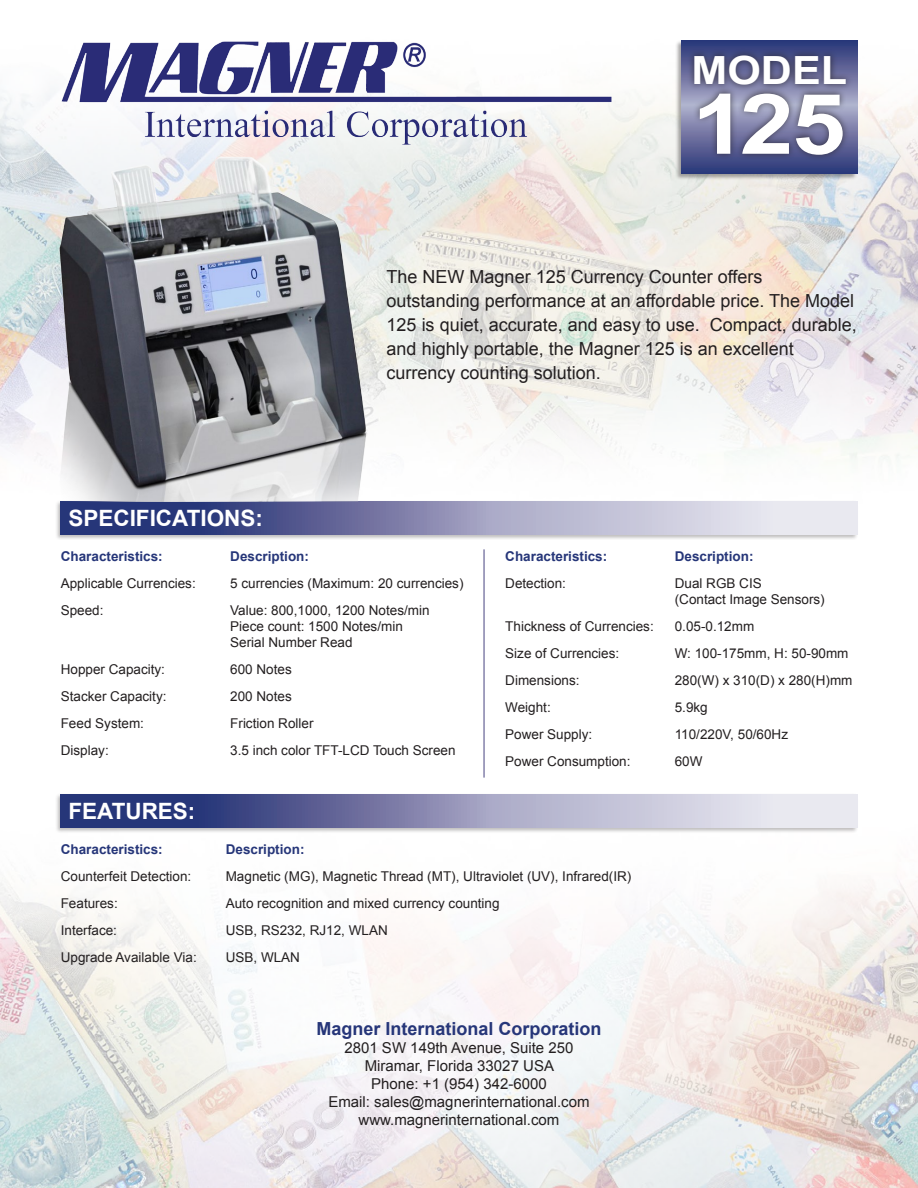
<style>
.page{position:relative;width:918px;height:1188px;background:#fff}
.page>*{position:absolute;margin:0;border:0;box-sizing:border-box;transform-origin:0 0}
.t1{font:700 83.7px "Arial";color:#fff;scale:1.16 1}
.t2{font:700 38.85px "Arial";color:#fff;scale:1.11 1}
.t3{font:700 22.5px "Arial";color:#fff}
.t4{font:18px/24px "Arial";color:#231f20}
.t5{font:700 18px "Arial";color:#263679}
.t6{font:15px/18px "Arial";color:#231f20;text-align:center}
.t7{font:13.5px/16.2px "Arial";color:#231f20}
.t8{font:700 13.5px "Arial";color:#263679}
</style>
<div class="page">
<img style="left:0;top:91px;width:918px;height:1097px">
<div style="left:55px;top:500px;width:804px;height:40px;background:#231f20;opacity:.3"></div>
<svg style="left:61px;top:501px;width:796px;height:34px"></svg>
<div style="left:55px;top:793px;width:804px;height:40px;background:#231f20;opacity:.3"></div>
<svg style="left:61px;top:794px;width:796px;height:34px"></svg>
<hr style="left:483px;top:549px;width:2px;height:229px;background:#8481ab">
<img style="left:58px;top:41px;width:557px;height:129px">
<div style="left:675px;top:40px;width:183px;height:141px;background:#231f20;opacity:.4"></div>
<svg style="left:682px;top:40px;width:175px;height:134px"></svg>
<div style="left:687px;top:48px;width:166px;height:44px;background:#231f20;opacity:.7"></div>
<div style="left:693px;top:86px;width:157px;height:76px;background:#231f20;opacity:.7"></div>
<img style="left:45px;top:142px;width:342px;height:359px">
<h2 class="t2" style="left:691px;top:45px;width:142px">MODEL</h2>
<h1 class="t1" style="left:692px;top:69px;width:134px">125</h1>
<h3 class="t3" style="left:68px;top:503px;width:196px">SPECIFICATIONS:</h3>
<p class="t4" style="left:387px;top:265px;width:472px">The NEW Magner 125 Currency Counter offers outstanding performance at an affordable price. The Model 125 is quiet, accurate, and easy to use. Compact, durable, and highly portable, the Magner 125 is an excellent currency counting solution.</p>
<p class="t8" style="left:61px;top:547px;width:104px">Characteristics:</p>
<p class="t8" style="left:230px;top:547px;width:80px">Description:</p>
<p class="t7" style="left:61px;top:575px;width:137px">Applicable Currencies:</p>
<p class="t7" style="left:230px;top:575px;width:235px">5 currencies (Maximum: 20 currencies)</p>
<p class="t7" style="left:61px;top:602px;width:44px">Speed:</p>
<p class="t7" style="left:230px;top:602px;width:201px">Value: 800,1000, 1200 Notes/min<br>Piece count: 1500 Notes/min<br>Serial Number Read</p>
<p class="t7" style="left:61px;top:661px;width:106px">Hopper Capacity:</p>
<p class="t7" style="left:230px;top:661px;width:63px">600 Notes</p>
<p class="t7" style="left:61px;top:688px;width:107px">Stacker Capacity:</p>
<p class="t7" style="left:230px;top:688px;width:63px">200 Notes</p>
<p class="t7" style="left:61px;top:715px;width:85px">Feed System:</p>
<p class="t7" style="left:230px;top:715px;width:85px">Friction Roller</p>
<p class="t7" style="left:61px;top:742px;width:50px">Display:</p>
<p class="t7" style="left:230px;top:742px;width:227px">3.5 inch color TFT-LCD Touch Screen</p>
<h3 class="t3" style="left:68px;top:796px;width:129px">FEATURES:</h3>
<p class="t8" style="left:505px;top:547px;width:104px">Characteristics:</p>
<p class="t8" style="left:675px;top:547px;width:80px">Description:</p>
<p class="t7" style="left:505px;top:575px;width:62px">Detection:</p>
<p class="t7" style="left:675px;top:575px;width:152px">Dual RGB CIS<br>(Contact Image Sensors)</p>
<p class="t7" style="left:505px;top:618px;width:150px">Thickness of Currencies:</p>
<p class="t7" style="left:675px;top:618px;width:81px">0.05-0.12mm</p>
<p class="t7" style="left:505px;top:645px;width:116px">Size of Currencies:</p>
<p class="t7" style="left:675px;top:645px;width:175px">W: 100-175mm, H: 50-90mm</p>
<p class="t7" style="left:505px;top:672px;width:76px">Dimensions:</p>
<p class="t7" style="left:675px;top:672px;width:179px">280(W) x 310(D) x 280(H)mm</p>
<p class="t7" style="left:505px;top:699px;width:47px">Weight:</p>
<p class="t7" style="left:675px;top:699px;width:35px">5.9kg</p>
<p class="t7" style="left:505px;top:726px;width:89px">Power Supply:</p>
<p class="t7" style="left:675px;top:726px;width:115px">110/220V, 50/60Hz</p>
<p class="t7" style="left:505px;top:753px;width:127px">Power Consumption:</p>
<p class="t7" style="left:675px;top:753px;width:29px">60W</p>
<p class="t8" style="left:61px;top:840px;width:104px">Characteristics:</p>
<p class="t8" style="left:226px;top:840px;width:80px">Description:</p>
<p class="t7" style="left:61px;top:868px;width:132px">Counterfeit Detection:</p>
<p class="t7" style="left:226px;top:868px;width:407px">Magnetic (MG), Magnetic Thread (MT), Ultraviolet (UV), Infrared(IR)</p>
<p class="t7" style="left:61px;top:895px;width:59px">Features:</p>
<p class="t7" style="left:226px;top:895px;width:275px">Auto recognition and mixed currency counting</p>
<p class="t7" style="left:61px;top:922px;width:58px">Interface:</p>
<p class="t7" style="left:226px;top:922px;width:164px">USB, RS232, RJ12, WLAN</p>
<p class="t7" style="left:61px;top:949px;width:138px">Upgrade Available Via:</p>
<p class="t7" style="left:226px;top:949px;width:76px">USB, WLAN</p>
<h3 class="t5" style="left:316px;top:1017px;width:287px">Magner International Corporation</h3>
<p class="t6" style="left:328px;top:1039px;width:263px">2801 SW 149th Avenue, Suite 250<br>Miramar, Florida 33027 USA<br>Phone: +1 (954) 342-6000<br>Email: sales@magnerinternational.com www.magnerinternational.com</p>
</div>
